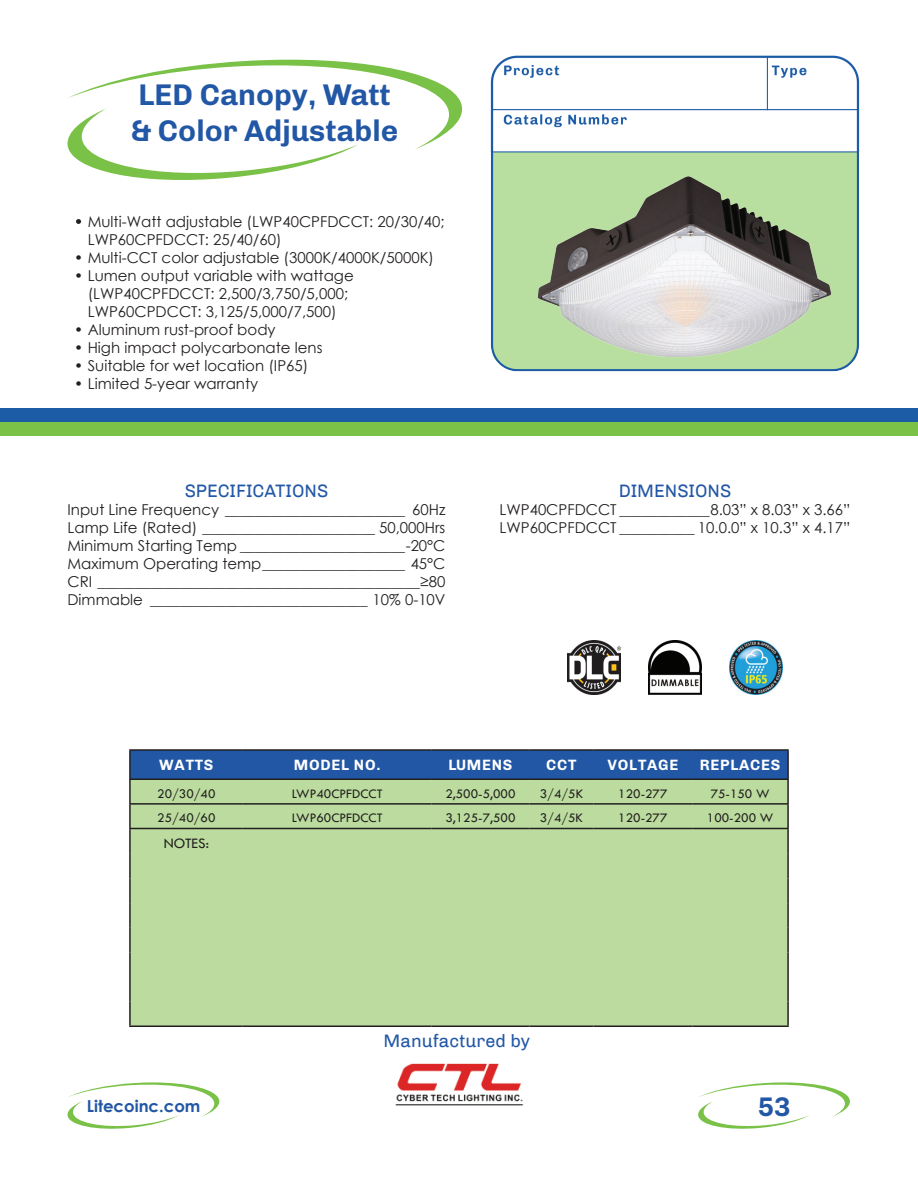
<style>
.page{position:relative;width:918px;height:1188px;background:#fff}
.page>*{position:absolute;margin:0;border:0;box-sizing:border-box;transform-origin:0 0}
.t1{font:700 30px/36px "Chivo";color:#2257a6}
.t2{font:700 27px "Chivo";color:#2257a6}
.t3{font:18px "Chivo";color:#2257a6}
.t4{font:700 16.5px "Century Gothic";color:#2257a6}
.t5{font:15px/18px "Century Gothic";color:#231f20}
.t6{font:700 15px "Chivo";letter-spacing:.05em;color:#fff}
.t7{font:15px "Tw Cen";color:#231f20}
.t8{font:13.5px "Tw Cen";color:#231f20}
</style>
<div class="page">
<svg style="left:698px;top:1082px;width:152px;height:47px"></svg>
<svg style="left:68px;top:1082px;width:152px;height:47px"></svg>
<img style="left:395px;top:1063px;width:129px;height:43px">
<div style="left:131px;top:751px;width:656px;height:28px;background:#2257a6"></div>
<div style="left:131px;top:780px;width:656px;height:245px;background:#bbdc9e"></div>
<hr style="left:129px;top:749px;width:114px;height:2px;background:#231f20">
<hr style="left:129px;top:751px;width:2px;height:29px;background:#231f20">
<hr style="left:243px;top:749px;width:189px;height:2px;background:#231f20">
<hr style="left:432px;top:749px;width:97px;height:2px;background:#231f20">
<hr style="left:529px;top:749px;width:65px;height:2px;background:#231f20">
<hr style="left:594px;top:749px;width:98px;height:2px;background:#231f20">
<hr style="left:692px;top:749px;width:97px;height:2px;background:#231f20">
<hr style="left:787px;top:751px;width:2px;height:29px;background:#231f20">
<hr style="left:129px;top:780px;width:2px;height:25px;background:#231f20">
<hr style="left:787px;top:780px;width:2px;height:25px;background:#231f20">
<hr style="left:129px;top:805px;width:2px;height:24px;background:#231f20">
<hr style="left:787px;top:805px;width:2px;height:24px;background:#231f20">
<hr style="left:129px;top:829px;width:2px;height:25px;background:#231f20">
<hr style="left:787px;top:829px;width:2px;height:25px;background:#231f20">
<hr style="left:129px;top:854px;width:2px;height:24px;background:#231f20">
<hr style="left:787px;top:854px;width:2px;height:24px;background:#231f20">
<hr style="left:129px;top:878px;width:2px;height:25px;background:#231f20">
<hr style="left:787px;top:878px;width:2px;height:25px;background:#231f20">
<hr style="left:129px;top:903px;width:2px;height:25px;background:#231f20">
<hr style="left:787px;top:903px;width:2px;height:25px;background:#231f20">
<hr style="left:129px;top:928px;width:2px;height:24px;background:#231f20">
<hr style="left:787px;top:928px;width:2px;height:24px;background:#231f20">
<hr style="left:129px;top:952px;width:2px;height:25px;background:#231f20">
<hr style="left:787px;top:952px;width:2px;height:25px;background:#231f20">
<hr style="left:129px;top:977px;width:2px;height:25px;background:#231f20">
<hr style="left:787px;top:977px;width:2px;height:25px;background:#231f20">
<hr style="left:129px;top:1002px;width:2px;height:23px;background:#231f20">
<hr style="left:787px;top:1002px;width:2px;height:23px;background:#231f20">
<hr style="left:129px;top:1025px;width:114px;height:2px;background:#231f20">
<hr style="left:243px;top:1025px;width:189px;height:2px;background:#231f20">
<hr style="left:432px;top:1025px;width:97px;height:2px;background:#231f20">
<hr style="left:529px;top:1025px;width:65px;height:2px;background:#231f20">
<hr style="left:594px;top:1025px;width:98px;height:2px;background:#231f20">
<hr style="left:692px;top:1025px;width:97px;height:2px;background:#231f20">
<svg style="left:68px;top:59px;width:395px;height:121px"></svg>
<img style="left:490px;top:55px;width:370px;height:310px">
<div style="left:0;top:422px;width:918px;height:14px;background:#7ac147"></div>
<div style="left:0;top:409px;width:918px;height:13px;background:#1c5ba5"></div>
<img style="left:500px;top:153px;width:360px;height:219px">
<img style="left:729px;top:641px;width:54px;height:54px">
<img style="left:567px;top:641px;width:54px;height:54px">
<img style="left:648px;top:641px;width:54px;height:54px">
<hr style="left:130px;top:779px;width:113px;height:1px;background:#231f20">
<hr style="left:243px;top:779px;width:189px;height:1px;background:#231f20">
<hr style="left:432px;top:779px;width:97px;height:1px;background:#231f20">
<hr style="left:529px;top:779px;width:65px;height:1px;background:#231f20">
<hr style="left:594px;top:779px;width:98px;height:1px;background:#231f20">
<hr style="left:692px;top:779px;width:96px;height:1px;background:#231f20">
<hr style="left:130px;top:803px;width:113px;height:2px;background:#231f20">
<hr style="left:243px;top:803px;width:189px;height:2px;background:#231f20">
<hr style="left:432px;top:803px;width:97px;height:2px;background:#231f20">
<hr style="left:529px;top:803px;width:65px;height:2px;background:#231f20">
<hr style="left:594px;top:803px;width:98px;height:2px;background:#231f20">
<hr style="left:692px;top:803px;width:96px;height:2px;background:#231f20">
<hr style="left:130px;top:828px;width:113px;height:1px;background:#231f20">
<hr style="left:243px;top:828px;width:189px;height:1px;background:#231f20">
<hr style="left:432px;top:828px;width:97px;height:1px;background:#231f20">
<hr style="left:529px;top:828px;width:65px;height:1px;background:#231f20">
<hr style="left:594px;top:828px;width:98px;height:1px;background:#231f20">
<hr style="left:692px;top:828px;width:96px;height:1px;background:#231f20">
<h1 class="t1" style="left:131px;top:76px;width:269px">LED Canopy, Watt &amp; Color Adjustable</h1>
<p class="t5" style="left:88px;top:213px;width:359px;text-indent:-14px">• Multi-Watt adjustable (LWP40CPFDCCT: 20/30/40;<br>LWP60CPFDCCT: 25/40/60)</p>
<p class="t5" style="left:74px;top:249px;width:361px">• Multi-CCT color adjustable (3000K/4000K/5000K)</p>
<p class="t5" style="left:74px;top:267px;width:281px;text-align:center">• Lumen output variable with wattage (LWP40CPFDCCT: 2,500/3,750/5,000;<br>LWP60CPDCCT: 3,125/5,000/7,500)</p>
<p class="t5" style="left:74px;top:321px;width:203px">• Aluminum rust-proof body</p>
<p class="t5" style="left:74px;top:339px;width:250px">• High impact polycarbonate lens</p>
<p class="t5" style="left:74px;top:357px;width:236px">• Suitable for wet location (IP65)</p>
<p class="t5" style="left:74px;top:375px;width:186px">• Limited 5-year warranty</p>
<p class="t3" style="left:185px;top:480px;width:145px">SPECIFICATIONS</p>
<p class="t5" style="left:68px;top:500px;width:380px;text-align:justify">Input Line Frequency ________________________ 60Hz Lamp Life (Rated) _______________________ 50,000Hrs Minimum Starting Temp ______________________-20°C Maximum Operating temp___________________ 45°C CRI ___________________________________________≥80<br>Dimmable _____________________________ 10% 0-10V</p>
<p class="t3" style="left:619px;top:480px;width:114px">DIMENSIONS</p>
<p class="t5" style="left:500px;top:500px;width:353px">LWP40CPFDCCT ____________8.03” x 8.03” x 3.66”<br>LWP60CPFDCCT __________ 10.0.0” x 10.3” x 4.17”</p>
<p class="t6" style="left:159px;top:756px;width:56px">WATTS</p>
<p class="t6" style="left:294px;top:756px;width:88px">MODEL NO.</p>
<p class="t6" style="left:448px;top:756px;width:66px">LUMENS</p>
<p class="t6" style="left:546px;top:756px;width:32px">CCT</p>
<p class="t6" style="left:608px;top:756px;width:72px">VOLTAGE</p>
<p class="t6" style="left:700px;top:756px;width:82px">REPLACES</p>
<p class="t8" style="left:157px;top:785px;width:60px">20/30/40</p>
<p class="t8" style="left:292px;top:785px;width:92px">LWP40CPFDCCT</p>
<p class="t8" style="left:445px;top:785px;width:72px">2,500-5,000</p>
<p class="t8" style="left:540px;top:785px;width:45px">3/4/5K</p>
<p class="t8" style="left:618px;top:785px;width:51px">120-277</p>
<p class="t8" style="left:711px;top:785px;width:60px">75-150 W</p>
<p class="t8" style="left:157px;top:810px;width:60px">25/40/60</p>
<p class="t8" style="left:292px;top:810px;width:92px">LWP60CPFDCCT</p>
<p class="t8" style="left:445px;top:810px;width:72px">3,125-7,500</p>
<p class="t8" style="left:540px;top:810px;width:45px">3/4/5K</p>
<p class="t8" style="left:618px;top:810px;width:51px">120-277</p>
<p class="t8" style="left:707px;top:810px;width:68px">100-200 W</p>
<p class="t7" style="left:164px;top:834px;width:47px">NOTES:</p>
<p class="t3" style="left:384px;top:1031px;width:148px">Manufactured by</p>
<p class="t4" style="left:87px;top:1094px;width:115px">Litecoinc.com</p>
<h2 class="t2" style="left:758px;top:1091px;width:35px">53</h2>
</div>
